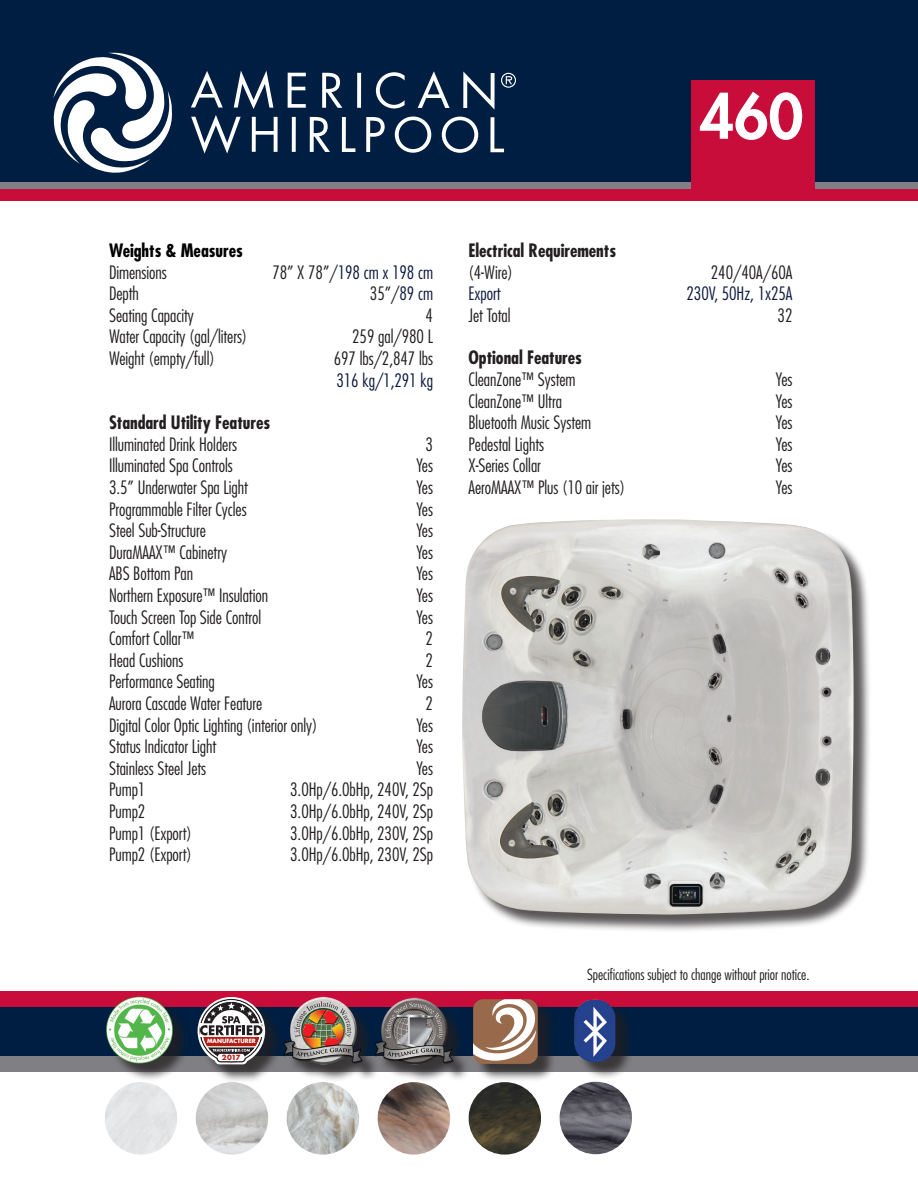
<style>
.page{position:relative;width:918px;height:1188px;background:#fff}
.page>*{position:absolute;margin:0;border:0;box-sizing:border-box;transform-origin:0 0}
.t1{font:800 60px "Futura";color:#fff}
.t2{font:300 condensed 18px "Futura";letter-spacing:-.005em;color:#231f20}
.t3{font:700 condensed 18px "Futura";letter-spacing:-.005em;color:#231f20}
.t4{font:300 condensed 18px "Futura";letter-spacing:-.005em;color:#0d193d}
.t5{font:300 condensed 18px "Futura";letter-spacing:-.005em;color:#0e1a3e}
.t6{font:700 condensed 18px "Futura";letter-spacing:-.005em;color:#000}
.t7{font:300 condensed 15px "Futura";letter-spacing:-.005em;color:#231f20}
.t8{font:700 7.05px "Futura";color:#b41d15}
.t9{font:700 5.7px "Futura";color:#fff}
.s1{color:#231f20}
.s2{color:#0d193d}
</style>
<div class="page">
<div style="left:0;top:0;width:918px;height:189px;background:#001e41"></div>
<div style="left:0;top:182px;width:918px;height:7px;background:#808084"></div>
<div style="left:691px;top:80px;width:124px;height:115px;background:#c80d3a"></div>
<div style="left:0;top:1006px;width:917px;height:65px;background:#001e41"></div>
<div style="left:0;top:991px;width:918px;height:15px;background:#c80d3a"></div>
<div style="left:0;top:189px;width:918px;height:12px;background:#c80d3a"></div>
<svg style="left:191px;top:71px;width:32px;height:37px"></svg>
<svg style="left:234px;top:71px;width:39px;height:38px"></svg>
<svg style="left:288px;top:73px;width:18px;height:35px"></svg>
<svg style="left:322px;top:73px;width:20px;height:35px"></svg>
<svg style="left:357px;top:73px;width:4px;height:35px"></svg>
<svg style="left:376px;top:72px;width:29px;height:36px"></svg>
<svg style="left:418px;top:71px;width:32px;height:37px"></svg>
<svg style="left:463px;top:72px;width:32px;height:38px"></svg>
<svg style="left:191px;top:115px;width:50px;height:39px"></svg>
<svg style="left:252px;top:117px;width:26px;height:35px"></svg>
<svg style="left:292px;top:117px;width:4px;height:35px"></svg>
<svg style="left:310px;top:117px;width:20px;height:35px"></svg>
<svg style="left:342px;top:117px;width:13px;height:35px"></svg>
<svg style="left:366px;top:117px;width:19px;height:35px"></svg>
<svg style="left:395px;top:116px;width:36px;height:37px"></svg>
<svg style="left:442px;top:117px;width:36px;height:36px"></svg>
<svg style="left:490px;top:117px;width:14px;height:35px"></svg>
<svg style="left:53px;top:53px;width:119px;height:120px"></svg>
<svg style="left:501px;top:73px;width:15px;height:15px"></svg>
<div style="left:0;top:1056px;width:918px;height:15px;background:#808084"></div>
<img style="left:378px;top:1082px;width:72px;height:73px;border-radius:35px">
<img style="left:469px;top:1082px;width:72px;height:73px;border-radius:35px">
<img style="left:196px;top:1082px;width:72px;height:73px;border-radius:35px">
<div style="left:105px;top:1082px;width:72px;height:72px;background:#e3e4e6;border-radius:34px"></div>
<img style="left:287px;top:1082px;width:72px;height:73px;border-radius:35px">
<img style="left:560px;top:1082px;width:72px;height:72px;border-radius:35px">
<div style="left:464px;top:521px;width:408px;height:412px;background:#231f20;opacity:.75"></div>
<img style="left:462px;top:519px;width:392px;height:396px">
<div style="left:200px;top:1000px;width:84px;height:83px;background:#231f20;opacity:.75"></div>
<svg style="left:198px;top:997px;width:67px;height:67px;background:#987a7e"></svg>
<div style="left:377px;top:1000px;width:94px;height:82px;background:#231f20;opacity:.75"></div>
<img style="left:380px;top:997px;width:77px;height:74px">
<div style="left:475px;top:1001px;width:81px;height:82px;background:#231f20;opacity:.75"></div>
<div style="left:473px;top:999px;width:65px;height:65px;background:#986a4b;border-radius:10px"></div>
<svg style="left:473px;top:999px;width:63px;height:62px"></svg>
<div style="left:577px;top:1002px;width:57px;height:79px;background:#231f20;opacity:.75"></div>
<img style="left:575px;top:1000px;width:40px;height:62px">
<div style="left:109px;top:999px;width:82px;height:83px;background:#231f20;opacity:.75"></div>
<img style="left:106px;top:997px;width:68px;height:66px">
<div style="left:287px;top:1000px;width:93px;height:83px;background:#231f20;opacity:.75"></div>
<img style="left:280px;top:996px;width:84px;height:74px">
<p class="t1" style="left:700px;top:79px;width:105px">460</p>
<p class="t6" style="left:109px;top:239px;width:135px">Weights &amp; Measures</p>
<p class="t2" style="left:109px;top:261px;width:59px">Dimensions</p>
<p class="t4" style="left:272px;top:261px;width:162px"><span class="s1">78” X 78”/</span>198 cm x 198 cm</p>
<p class="t2" style="left:109px;top:283px;width:31px">Depth</p>
<p class="t2" style="left:370px;top:283px;width:65px">35”/<span class="s2">89 cm</span></p>
<p class="t2" style="left:109px;top:305px;width:86px">Seating Capacity</p>
<p class="t2" style="left:426px;top:305px;width:9px">4</p>
<p class="t2" style="left:109px;top:326px;width:140px">Water Capacity (gal/liters)</p>
<p class="t2" style="left:352px;top:326px;width:82px">259 gal/980 L</p>
<p class="t2" style="left:109px;top:348px;width:107px">Weight (empty/full)</p>
<p class="t2" style="left:334px;top:348px;width:101px">697 lbs/2,847 lbs</p>
<p class="t4" style="left:336px;top:369px;width:98px">316 kg/1,291 kg</p>
<p class="t3" style="left:109px;top:411px;width:163px">Standard Utility Features</p>
<p class="t2" style="left:109px;top:434px;width:129px">Illuminated Drink Holders</p>
<p class="t2" style="left:426px;top:434px;width:9px">3</p>
<p class="t2" style="left:109px;top:455px;width:125px">Illuminated Spa Controls</p>
<p class="t2" style="left:416px;top:455px;width:18px">Yes</p>
<p class="t2" style="left:109px;top:477px;width:140px">3.5” Underwater Spa Light</p>
<p class="t2" style="left:416px;top:477px;width:18px">Yes</p>
<p class="t2" style="left:109px;top:498px;width:139px">Programmable Filter Cycles</p>
<p class="t2" style="left:416px;top:498px;width:18px">Yes</p>
<p class="t2" style="left:109px;top:520px;width:98px">Steel Sub-Structure</p>
<p class="t2" style="left:416px;top:520px;width:18px">Yes</p>
<p class="t2" style="left:109px;top:542px;width:120px">DuraMAAX™ Cabinetry</p>
<p class="t2" style="left:416px;top:542px;width:18px">Yes</p>
<p class="t2" style="left:109px;top:563px;width:86px">ABS Bottom Pan</p>
<p class="t2" style="left:416px;top:563px;width:18px">Yes</p>
<p class="t2" style="left:109px;top:585px;width:161px">Northern Exposure™ Insulation</p>
<p class="t2" style="left:416px;top:585px;width:18px">Yes</p>
<p class="t2" style="left:109px;top:606px;width:154px">Touch Screen Top Side Control</p>
<p class="t2" style="left:416px;top:606px;width:18px">Yes</p>
<p class="t2" style="left:109px;top:628px;width:87px">Comfort Collar™</p>
<p class="t2" style="left:426px;top:628px;width:9px">2</p>
<p class="t2" style="left:109px;top:650px;width:76px">Head Cushions</p>
<p class="t2" style="left:426px;top:650px;width:9px">2</p>
<p class="t2" style="left:109px;top:671px;width:107px">Performance Seating</p>
<p class="t2" style="left:416px;top:671px;width:18px">Yes</p>
<p class="t2" style="left:109px;top:693px;width:155px">Aurora Cascade Water Feature</p>
<p class="t2" style="left:426px;top:693px;width:9px">2</p>
<p class="t2" style="left:109px;top:714px;width:210px">Digital Color Optic Lighting (interior only)</p>
<p class="t2" style="left:416px;top:714px;width:18px">Yes</p>
<p class="t2" style="left:109px;top:736px;width:109px">Status Indicator Light</p>
<p class="t2" style="left:416px;top:736px;width:18px">Yes</p>
<p class="t2" style="left:109px;top:758px;width:99px">Stainless Steel Jets</p>
<p class="t2" style="left:416px;top:758px;width:18px">Yes</p>
<p class="t2" style="left:109px;top:779px;width:38px">Pump1</p>
<p class="t2" style="left:290px;top:779px;width:144px">3.0Hp/6.0bHp, 240V, 2Sp</p>
<p class="t2" style="left:109px;top:801px;width:38px">Pump2</p>
<p class="t2" style="left:290px;top:801px;width:144px">3.0Hp/6.0bHp, 240V, 2Sp</p>
<p class="t2" style="left:109px;top:822px;width:84px">Pump1 (Export)</p>
<p class="t2" style="left:290px;top:822px;width:144px">3.0Hp/6.0bHp, 230V, 2Sp</p>
<p class="t2" style="left:109px;top:844px;width:84px">Pump2 (Export)</p>
<p class="t2" style="left:290px;top:844px;width:144px">3.0Hp/6.0bHp, 230V, 2Sp</p>
<p class="t3" style="left:469px;top:239px;width:149px">Electrical Requirements</p>
<p class="t2" style="left:469px;top:261px;width:46px">(4-Wire)</p>
<p class="t2" style="left:711px;top:261px;width:83px">240/40A/60A</p>
<p class="t5" style="left:469px;top:283px;width:34px">Export</p>
<p class="t5" style="left:687px;top:283px;width:107px">230V, 50Hz, 1x25A</p>
<p class="t2" style="left:469px;top:305px;width:43px">Jet Total</p>
<p class="t2" style="left:778px;top:305px;width:16px">32</p>
<p class="t3" style="left:469px;top:347px;width:115px">Optional Features</p>
<p class="t2" style="left:469px;top:369px;width:109px">CleanZone™ System</p>
<p class="t2" style="left:776px;top:369px;width:18px">Yes</p>
<p class="t2" style="left:469px;top:390px;width:95px">CleanZone™ Ultra</p>
<p class="t2" style="left:776px;top:390px;width:18px">Yes</p>
<p class="t2" style="left:469px;top:412px;width:124px">Bluetooth Music System</p>
<p class="t2" style="left:776px;top:412px;width:18px">Yes</p>
<p class="t2" style="left:469px;top:434px;width:77px">Pedestal Lights</p>
<p class="t2" style="left:776px;top:434px;width:18px">Yes</p>
<p class="t2" style="left:469px;top:455px;width:74px">X-Series Collar</p>
<p class="t2" style="left:776px;top:455px;width:18px">Yes</p>
<p class="t2" style="left:469px;top:477px;width:158px">AeroMAAX™ Plus (10 air jets)</p>
<p class="t2" style="left:776px;top:477px;width:18px">Yes</p>
<p class="t9" style="left:207px;top:1037px;width:50px">MANUFACTURER</p>
<p class="t8" style="left:222px;top:1053px;width:20px">2017</p>
<p class="t7" style="left:587px;top:965px;width:224px">Specifications subject to change without prior notice.</p>
</div>
